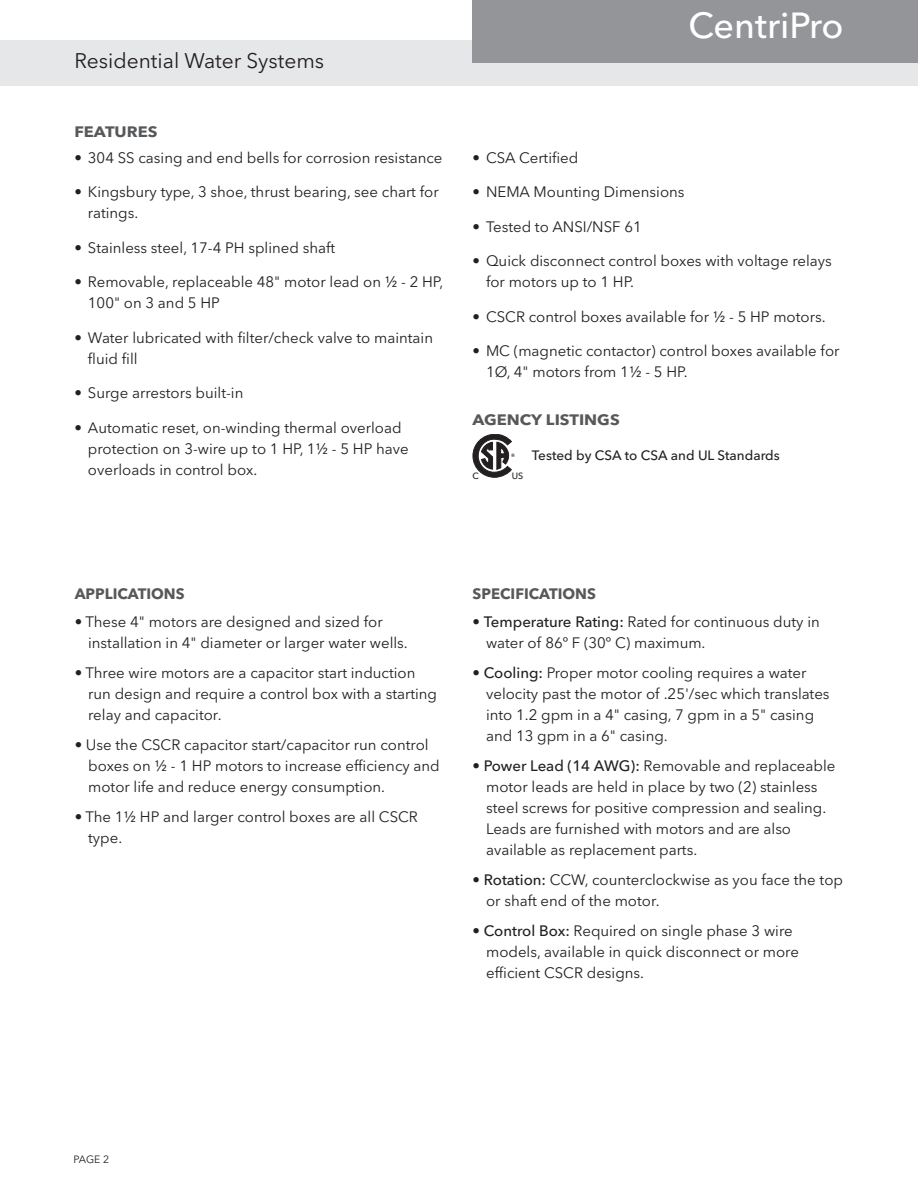
<style>
.page{position:relative;width:918px;height:1188px;background:#fff}
.page>*{position:absolute;margin:0;border:0;box-sizing:border-box;transform-origin:0 0}
.t1{font:500 36px "Avenir Next LT Pro";color:#fff}
.t2{font:21px "Avenir Next LT Pro";color:#231f20}
.t3{font:15px/21px "Avenir Next LT Pro";color:#231f20}
.t4{font:700 15px "Avenir Next LT Pro";color:#57585a}
.t5{font:700 15px "Avenir Next LT Pro";color:#57585a;scale:1.1 1}
.t6{font:500 13.5px "Avenir Next LT Pro";color:#231f20}
.t7{font:10.5px "Avenir Next LT Pro";color:#231f20}
.t8{font:500 9px "Avenir Next LT Pro";color:#231f20}
.t9{font:500 7.5px "Avenir Next LT Pro";color:#231f20}
.s1{font-weight:500}
</style>
<div class="page">
<div style="left:0;top:40px;width:918px;height:46px;background:#e6e7e9"></div>
<div style="left:473px;top:0;width:445px;height:63px;background:#939598"></div>
<svg style="left:473px;top:434px;width:39px;height:44px"></svg>
<h2 class="t2" style="left:74px;top:49px;width:251px">Residential Water Systems</h2>
<p class="t5" style="left:74px;top:123px;width:77px">FEATURES</p>
<p class="t3" style="left:74px;top:147px;width:370px">• 304 SS casing and end bells for corrosion resistance</p>
<p class="t3" style="left:88px;top:182px;width:352px;text-indent:-14px">• Kingsbury type, 3 shoe, thrust bearing, see chart for ratings.</p>
<p class="t3" style="left:74px;top:237px;width:262px">• Stainless steel, 17-4 PH splined shaft</p>
<p class="t3" style="left:88px;top:272px;width:357px;text-indent:-14px">• Removable, replaceable 48" motor lead on ½ - 2 HP,<br>100" on 3 and 5 HP</p>
<p class="t3" style="left:88px;top:327px;width:347px;text-indent:-14px">• Water lubricated with filter/check valve to maintain fluid fill</p>
<p class="t3" style="left:74px;top:383px;width:170px">• Surge arrestors built-in</p>
<p class="t3" style="left:88px;top:417px;width:322px;text-indent:-14px">• Automatic reset, on-winding thermal overload protection on 3-wire up to 1 HP, 1½ - 5 HP have overloads in control box.</p>
<h1 class="t1" style="left:689px;top:3px;width:156px">CentriPro</h1>
<p class="t3" style="left:472px;top:147px;width:107px">• CSA Certified</p>
<p class="t3" style="left:472px;top:182px;width:214px">• NEMA Mounting Dimensions</p>
<p class="t3" style="left:472px;top:216px;width:171px">• Tested to ANSI/NSF 61</p>
<p class="t3" style="left:486px;top:251px;width:347px;text-indent:-14px">• Quick disconnect control boxes with voltage relays for motors up to 1 HP.</p>
<p class="t3" style="left:472px;top:306px;width:355px">• CSCR control boxes available for ½ - 5 HP motors.</p>
<p class="t3" style="left:486px;top:341px;width:355px;text-indent:-14px">• MC (magnetic contactor) control boxes available for<br>1Ø, 4" motors from 1½ - 5 HP.</p>
<p class="t5" style="left:472px;top:411px;width:135px">AGENCY LISTINGS</p>
<p class="t9" style="left:511px;top:452px;width:6px">®</p>
<p class="t6" style="left:532px;top:447px;width:249px">Tested by CSA to CSA and UL Standards</p>
<p class="t8" style="left:473px;top:470px;width:8px">C</p>
<p class="t8" style="left:512px;top:470px;width:13px">US</p>
<p class="t4" style="left:75px;top:584px;width:112px">APPLICATIONS</p>
<p class="t3" style="left:88px;top:611px;width:321px;text-indent:-14px">• These 4" motors are designed and sized for installation in 4" diameter or larger water wells.</p>
<p class="t3" style="left:88px;top:662px;width:350px;text-indent:-14px">• Three wire motors are a capacitor start induction run design and require a control box with a starting relay and capacitor.</p>
<p class="t3" style="left:88px;top:734px;width:353px;text-indent:-14px">• Use the CSCR capacitor start/capacitor run control boxes on ½ - 1 HP motors to increase efficiency and motor life and reduce energy consumption.</p>
<p class="t3" style="left:88px;top:806px;width:331px;text-indent:-14px">• The 1½ HP and larger control boxes are all CSCR type.</p>
<p class="t4" style="left:473px;top:584px;width:125px">SPECIFICATIONS</p>
<p class="t3" style="left:486px;top:611px;width:335px;text-indent:-14px">• <span class="s1">Temperature Rating:</span> Rated for continuous duty in water of 86º F (30º C) maximum.</p>
<p class="t3" style="left:486px;top:662px;width:345px;text-indent:-14px">• <span class="s1">Cooling:</span> Proper motor cooling requires a water velocity past the motor of .25'/sec which translates into 1.2 gpm in a 4" casing, 7 gpm in a 5" casing and 13 gpm in a 6" casing.</p>
<p class="t3" style="left:486px;top:755px;width:351px;text-indent:-14px">• <span class="s1">Power Lead (14 AWG):</span> Removable and replaceable motor leads are held in place by two (2) stainless steel screws for positive compression and sealing.<br>Leads are furnished with motors and are also available as replacement parts.</p>
<p class="t3" style="left:486px;top:869px;width:358px;text-indent:-14px">• <span class="s1">Rotation:</span> CCW, counterclockwise as you face the top or shaft end of the motor.</p>
<p class="t3" style="left:486px;top:920px;width:314px;text-indent:-14px">• <span class="s1">Control Box:</span> Required on single phase 3 wire models, available in quick disconnect or more efficient CSCR designs.</p>
<p class="t7" style="left:74px;top:1153px;width:37px">PAGE 2</p>
</div>
